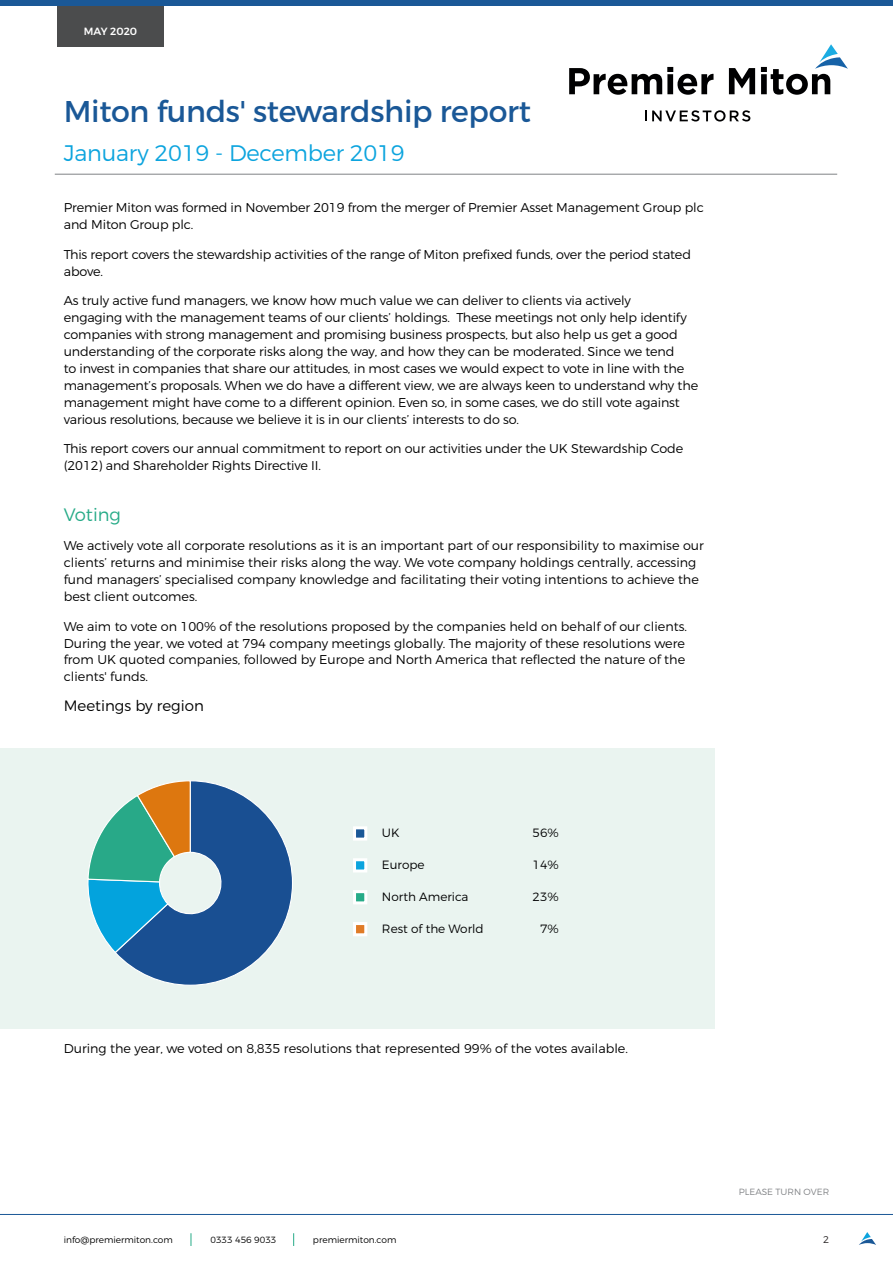
<style>
.page{position:relative;width:893px;height:1263px;background:#fff}
.page>*{position:absolute;margin:0;border:0;box-sizing:border-box;transform-origin:0 0}
.t1{font:30px "Montserrat";letter-spacing:-.01em;color:#1a5897}
.t2{font:300 22.5px "Montserrat";letter-spacing:-.01em;color:#0ca4de}
.t3{font:300 18px "Montserrat";color:#27ab88}
.Body_Bold_A4_Legal{font:300 15px "Montserrat";color:#000001}
.Body_Copy_A4_Legal{font:300 12.75px/16.8px "Montserrat";letter-spacing:-.01em;color:#000001}
.Body_Bold_A4_Legal-2{font:300 12.75px "Montserrat";color:#000001}
.Body_Copy_A4_Legal-2{font:300 12px "Montserrat";color:#000001}
.t4{font:500 10.5px "Montserrat";color:#fff}
.t5{font:300 9.75px "Montserrat";color:#231f20}
.t6{font:300 9px "Montserrat";color:#000001}
.t7{font:300 9px "Montserrat";color:#808285}
</style>
<div class="page">
<svg style="left:569px;top:67px;width:144px;height:28px"></svg>
<svg style="left:729px;top:68px;width:26px;height:26px"></svg>
<svg style="left:761px;top:44px;width:87px;height:51px"></svg>
<svg style="left:645px;top:110px;width:105px;height:12px"></svg>
<svg style="left:859px;top:1232px;width:17px;height:13px"></svg>
<hr style="left:55px;top:174px;width:782px;height:1px;background:#808285">
<div style="left:57px;top:3px;width:107px;height:44px;background:#4b4c4d"></div>
<div style="left:0;top:0;width:893px;height:5px;background:#1a5897"></div>
<hr style="left:0;top:1214px;width:893px;height:1px;background:#1a5897">
<svg style="left:191px;top:1233px;width:1px;height:13px"></svg>
<svg style="left:293px;top:1233px;width:1px;height:13px"></svg>
<div style="left:0;top:748px;width:714px;height:281px;background:#eaf4f0"></div>
<svg style="left:87px;top:780px;width:206px;height:205px"></svg>
<div style="left:353px;top:826px;width:14px;height:15px;background:#1a5897;border:3px solid #fff"></div>
<div style="left:353px;top:858px;width:14px;height:14px;background:#0ca4de;border:3px solid #fff"></div>
<div style="left:353px;top:890px;width:14px;height:14px;background:#27ab88;border:3px solid #fff"></div>
<div style="left:353px;top:922px;width:14px;height:14px;background:#e07b27;border:3px solid #fff"></div>
<p class="t4" style="left:84px;top:25px;width:55px">MAY 2020</p>
<h1 class="t1" style="left:64px;top:93px;width:469px">Miton funds' stewardship report</h1>
<h2 class="t2" style="left:64px;top:139px;width:342px">January 2019 - December 2019</h2>
<p class="Body_Copy_A4_Legal" style="left:64px;top:199px;width:642px">Premier Miton was formed in November 2019 from the merger of Premier Asset Management Group plc and Miton Group plc.</p>
<p class="Body_Copy_A4_Legal" style="left:64px;top:246px;width:629px">This report covers the stewardship activities of the range of Miton prefixed funds, over the period stated above.</p>
<p class="Body_Copy_A4_Legal" style="left:64px;top:292px;width:636px">As truly active fund managers, we know how much value we can deliver to clients via actively<br>engaging with the management teams of our clients’ holdings. These meetings not only help identify companies with strong management and promising business prospects, but also help us get a good understanding of the corporate risks along the way, and how they can be moderated. Since we tend<br>to invest in companies that share our attitudes, in most cases we would expect to vote in line with the management’s proposals. When we do have a different view, we are always keen to understand why the management might have come to a different opinion. Even so, in some cases, we do still vote against various resolutions, because we believe it is in our clients’ interests to do so.</p>
<p class="Body_Copy_A4_Legal" style="left:64px;top:440px;width:621px">This report covers our annual commitment to report on our activities under the UK Stewardship Code (2012) and Shareholder Rights Directive II.</p>
<p class="t3" style="left:64px;top:503px;width:59px">Voting</p>
<p class="Body_Copy_A4_Legal" style="left:64px;top:537px;width:642px">We actively vote all corporate resolutions as it is an important part of our responsibility to maximise our clients’ returns and minimise their risks along the way. We vote company holdings centrally, accessing fund managers’ specialised company knowledge and facilitating their voting intentions to achieve the best client outcomes.</p>
<p class="Body_Copy_A4_Legal" style="left:64px;top:617px;width:625px">We aim to vote on 100% of the resolutions proposed by the companies held on behalf of our clients.<br>During the year, we voted at 794 company meetings globally. The majority of these resolutions were from UK quoted companies, followed by Europe and North America that reflected the nature of the clients' funds.</p>
<p class="Body_Bold_A4_Legal" style="left:64px;top:696px;width:142px">Meetings by region</p>
<p class="Body_Copy_A4_Legal-2" style="left:382px;top:825px;width:19px">UK</p>
<p class="Body_Copy_A4_Legal-2" style="left:533px;top:825px;width:28px">56%</p>
<p class="Body_Copy_A4_Legal-2" style="left:382px;top:857px;width:44px">Europe</p>
<p class="Body_Copy_A4_Legal-2" style="left:533px;top:857px;width:28px">14%</p>
<p class="Body_Copy_A4_Legal-2" style="left:382px;top:889px;width:88px">North America</p>
<p class="Body_Copy_A4_Legal-2" style="left:533px;top:889px;width:28px">23%</p>
<p class="Body_Copy_A4_Legal-2" style="left:382px;top:921px;width:103px">Rest of the World</p>
<p class="Body_Copy_A4_Legal-2" style="left:540px;top:921px;width:20px">7%</p>
<p class="Body_Bold_A4_Legal-2" style="left:64px;top:1040px;width:566px">During the year, we voted on 8,835 resolutions that represented 99% of the votes available.</p>
<p class="t6" style="left:64px;top:1234px;width:111px">info@premiermiton.com</p>
<p class="t6" style="left:210px;top:1234px;width:68px">0333 456 9033</p>
<p class="t6" style="left:313px;top:1234px;width:85px">premiermiton.com</p>
<p class="t7" style="left:739px;top:1186px;width:92px">PLEASE TURN OVER</p>
<p class="t5" style="left:823px;top:1233px;width:8px">2</p>
</div>
